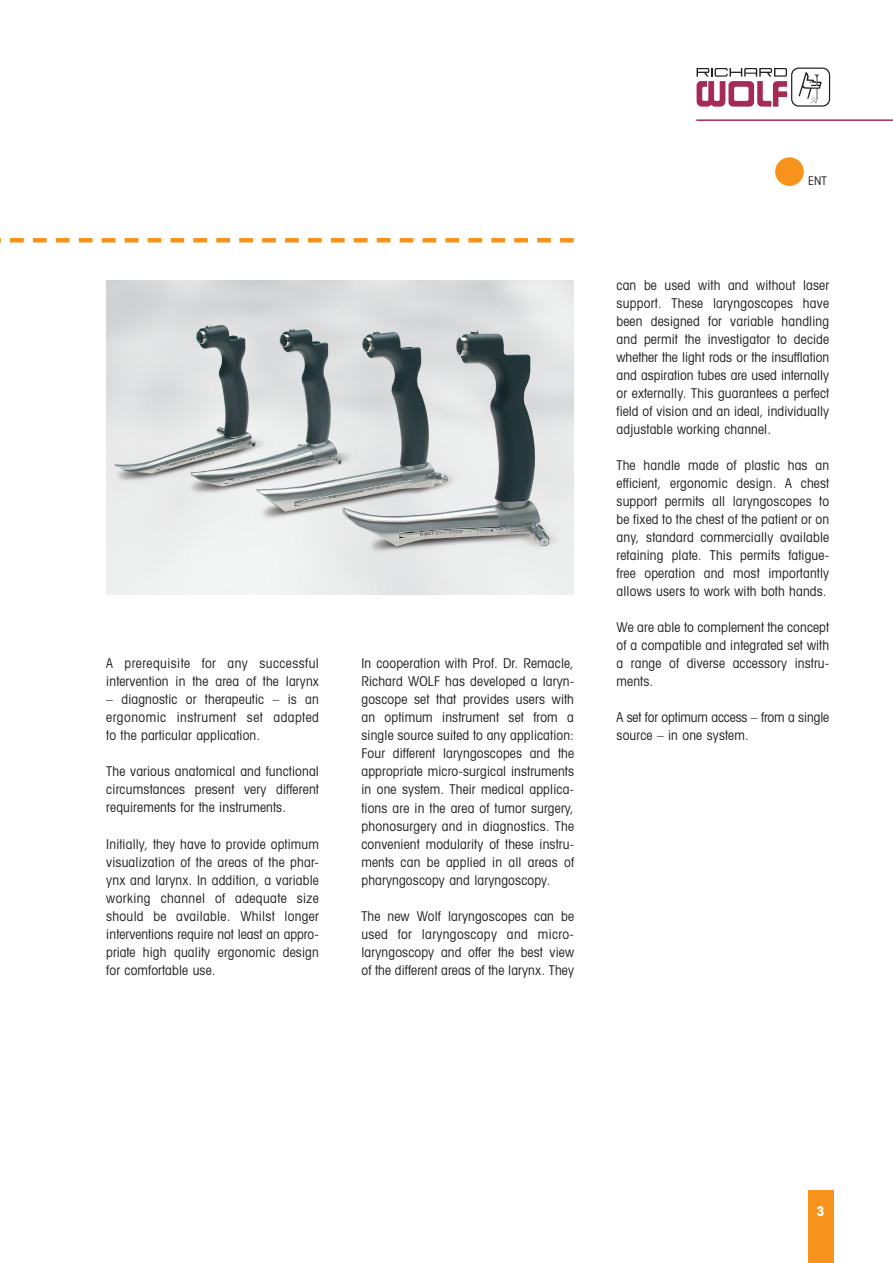
<style>
.page{position:relative;width:893px;height:1263px;background:#fff}
.page>*{position:absolute;margin:0;border:0;box-sizing:border-box;transform-origin:0 0}
.t1{font:condensed 13.5px/18px "Avant Garde";letter-spacing:.01em;color:#231f20;text-align:justify}
.t2{font:condensed 13.5px/18px "Avant Garde";letter-spacing:-.01em;color:#231f20}
.t3{font:700 condensed 13.5px "Avant Garde";color:#fff}
.t4{font:condensed 12px "Avant Garde";color:#231f20}
</style>
<div class="page">
<svg style="left:0;top:238px;width:551px;height:4px"></svg>
<hr style="left:560px;top:238px;width:14px;height:4px;background:#f7931d">
<div style="left:808px;top:1191px;width:25px;height:72px;background:#f7931d"></div>
<svg style="left:697px;top:68px;width:133px;height:39px"></svg>
<hr style="left:696px;top:119px;width:197px;height:2px;background:#a52a56">
<div style="left:775px;top:157px;width:29px;height:29px;background:#f7931d;border-radius:50%"></div>
<img style="left:106px;top:281px;width:468px;height:313px">
<p class="t1" style="left:106px;top:656px;width:214px">A prerequisite for any successful intervention in the area of the larynx</p>
<p class="t1" style="left:106px;top:692px;width:214px">– diagnostic or therapeutic – is an ergonomic instrument set adapted to the particular application.</p>
<p class="t1" style="left:106px;top:764px;width:214px">The various anatomical and functional circumstances present very different requirements for the instruments.</p>
<p class="t1" style="left:106px;top:836px;width:214px">Initially, they have to provide optimum visualization of the areas of the phar&shy;ynx and larynx. In addition, a variable working channel of adequate size should be available. Whilst longer interventions require not least an appro&shy;priate high quality ergonomic design for comfortable use.</p>
<p class="t1" style="left:361px;top:656px;width:214px">In cooperation with Prof. Dr. Remacle, Richard WOLF has developed a laryn&shy;goscope set that provides users with an optimum instrument set from a single source suited to any application:<br>Four different laryngoscopes and the appropriate micro-surgical instruments in one system. Their medical applica&shy;tions are in the area of tumor surgery, phonosurgery and in diagnostics. The convenient modularity of these instru&shy;ments can be applied in all areas of pharyngoscopy and laryngoscopy.</p>
<p class="t1" style="left:361px;top:908px;width:214px">The new Wolf laryngoscopes can be used for laryngoscopy and micro&shy;laryngoscopy and offer the best view of the different areas of the larynx. They</p>
<p class="t4" style="left:808px;top:177px;width:20px">ENT</p>
<p class="t1" style="left:617px;top:278px;width:214px">can be used with and without laser support. These laryngoscopes have been designed for variable handling and permit the investigator to decide whether the light rods or the insufflation and aspiration tubes are used internally or externally. This guarantees a perfect field of vision and an ideal, individually adjustable working channel.</p>
<p class="t1" style="left:617px;top:458px;width:214px">The handle made of plastic has an efficient, ergonomic design. A chest support permits all laryngoscopes to be fixed to the chest of the patient or on any, standard commercially available retaining plate. This permits fatigue&shy;free operation and most importantly allows users to work with both hands.</p>
<p class="t1" style="left:617px;top:620px;width:214px">We are able to complement the concept of a compatible and integrated set with a range of diverse accessory instru&shy;ments.</p>
<p class="t2" style="left:617px;top:710px;width:214px">A set for optimum access – from a single source – in one system.</p>
<p class="t3" style="left:817px;top:1206px;width:9px">3</p>
</div>
